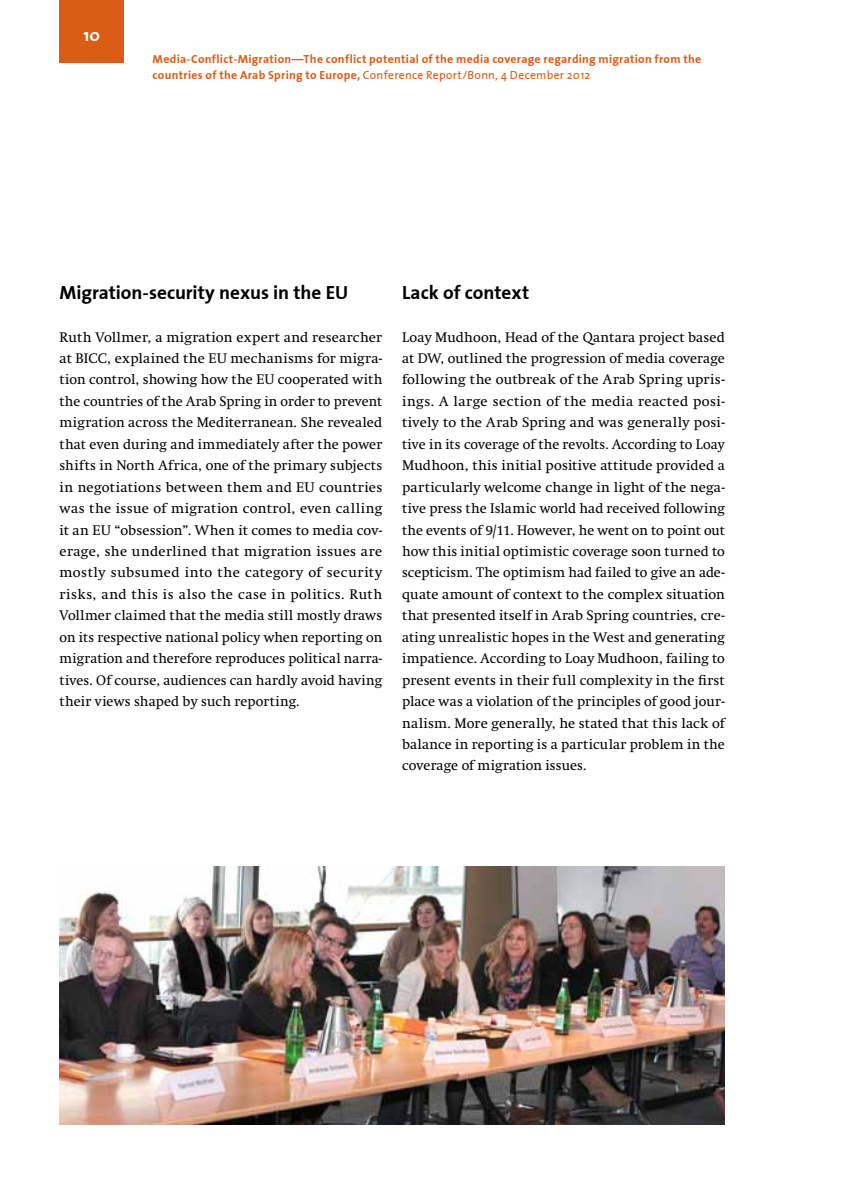
<style>
.page{position:relative;width:844px;height:1191px;background:#fff}
.page>*{position:absolute;margin:0;border:0;box-sizing:border-box;transform-origin:0 0}
.t1{font:19.25px "The Sans ifa Bold Plain";letter-spacing:-.005em;color:#000}
.t2{font:17.5px "The Sans ifa Bold Plain";color:#fff}
.t3{font:13.65px/21.5px "Swift 1 OT";letter-spacing:.015em;color:#000;text-align:justify}
.t4{font:11.9px "The Sans ifa Bold Plain";letter-spacing:.025em;color:#da5c15}
.t5{font:11.9px "The Sans Plain Ifa";letter-spacing:.02em;color:#da5c15}
.s1{font-family:"The Sans ifa Bold Plain"}
</style>
<div class="page">
<img style="left:60px;top:866px;width:664px;height:258px">
<div style="left:60px;top:0;width:64px;height:63px;background:#da5c15"></div>
<p class="t2" style="left:83px;top:21px;width:18px">10</p>
<p class="t4" style="left:153px;top:49px;width:550px">Media-Conflict-Migration—The conflict potential of the media coverage regarding migration from the</p>
<p class="t5" style="left:153px;top:65px;width:439px"><span class="s1">countries of the Arab Spring to Europe,</span> Conference Report/Bonn, 4 December 2012</p>
<h1 class="t1" style="left:60px;top:276px;width:287px">Migration-security nexus in the EU</h1>
<p class="t3" style="left:60px;top:326px;width:324px">Ruth Vollmer, a migration expert and researcher at BICC, explained the EU mechanisms for migra&shy;tion control, showing how the EU cooperated with the countries of the Arab Spring in order to prevent migration across the Mediterranean. She revealed that even during and immediately after the power shifts in North Africa, one of the primary subjects in negotiations between them and EU countries was the issue of migration control, even calling it an EU “obsession”. When it comes to media cov&shy;erage, she underlined that migration issues are mostly subsumed into the category of security risks, and this is also the case in politics. Ruth Vollmer claimed that the media still mostly draws on its respective national policy when reporting on migration and therefore reproduces political narra&shy;tives. Of course, audiences can hardly avoid having their views shaped by such reporting.</p>
<h1 class="t1" style="left:402px;top:276px;width:129px">Lack of context</h1>
<p class="t3" style="left:402px;top:326px;width:324px">Loay Mudhoon, Head of the Qantara project based at DW, outlined the progression of media coverage following the outbreak of the Arab Spring upris&shy;ings. A large section of the media reacted posi&shy;tively to the Arab Spring and was generally posi&shy;tive in its coverage of the revolts. According to Loay Mudhoon, this initial positive attitude provided a particularly welcome change in light of the nega&shy;tive press the Islamic world had received following the events of 9/11. However, he went on to point out how this initial optimistic coverage soon turned to scepticism. The optimism had failed to give an ade&shy;quate amount of context to the complex situation that presented itself in Arab Spring countries, cre&shy;ating unrealistic hopes in the West and generating impatience. According to Loay Mudhoon, failing to present events in their full complexity in the first place was a violation of the principles of good jour&shy;nalism. More generally, he stated that this lack of balance in reporting is a particular problem in the coverage of migration issues.</p>
</div>
